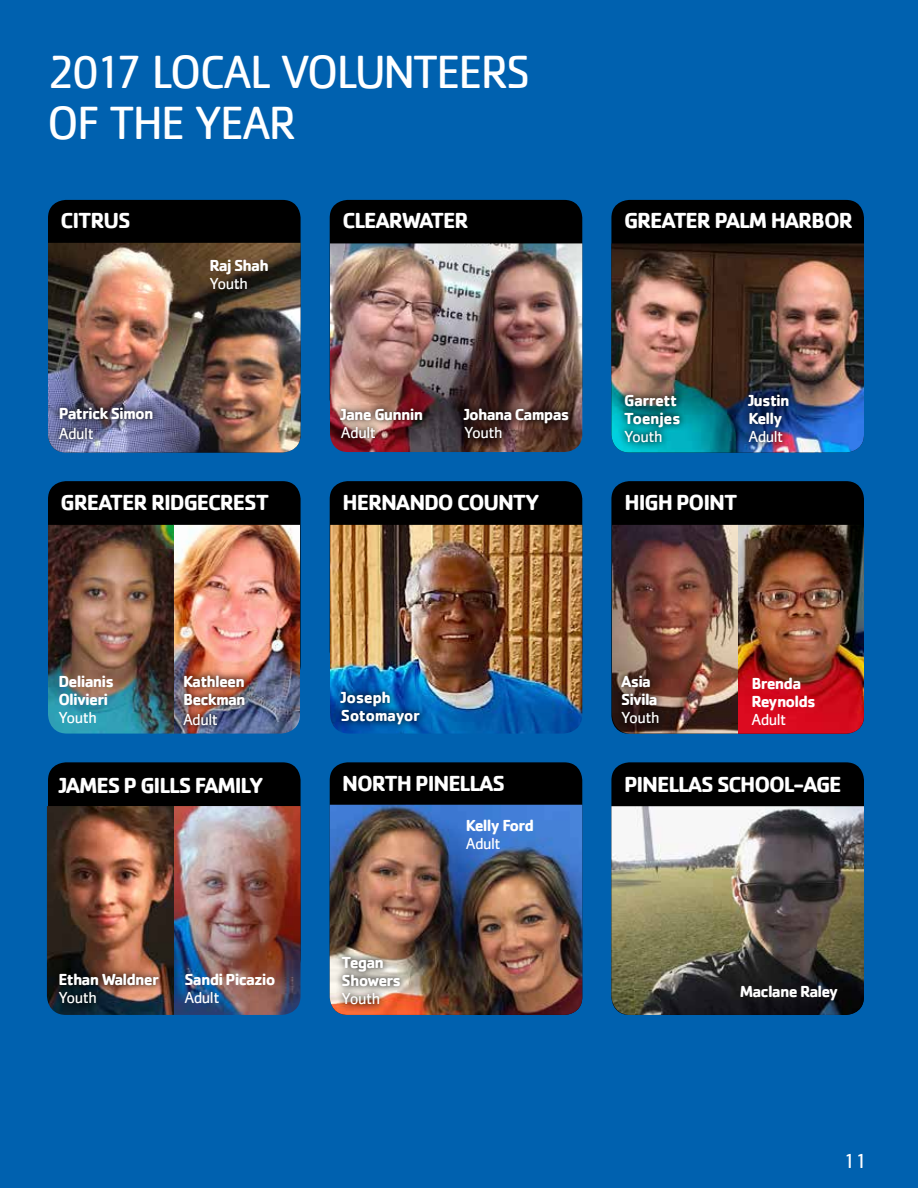
<style>
.page{position:relative;width:918px;height:1188px;background:#0061af}
.page>*{position:absolute;margin:0;border:0;box-sizing:border-box;transform-origin:0 0}
.t1{font:48px/51px "Cachet";letter-spacing:-.05em;color:#fff}
.t2{font:700 22.5px "Cachet";letter-spacing:-.05em;color:#fff}
.t3{font:21px "Cachet";color:#fff}
.t4{font:700 16.5px/18px "Cachet";letter-spacing:-.05em;color:#fff}
.t5{font:16.5px "Cachet";letter-spacing:-.03em;color:#fff}
.t6{font:700 16.5px/18px "Cachet";letter-spacing:-.03em;color:#fff}
</style>
<div class="page">
<div style="left:48px;top:762px;width:253px;height:214px;background:#000;border-radius:18px"></div>
<img style="left:47px;top:806px;width:254px;height:209px">
<div style="left:611px;top:481px;width:253px;height:253px;background:#000;border-radius:18px"></div>
<img style="left:612px;top:525px;width:252px;height:209px">
<div style="left:48px;top:200px;width:253px;height:252px;background:#000;border-radius:18px"></div>
<div style="left:330px;top:200px;width:252px;height:217px;background:#000;border-radius:18px"></div>
<div style="left:611px;top:200px;width:253px;height:252px;background:#000;border-radius:18px"></div>
<div style="left:611px;top:762px;width:253px;height:253px;background:#000;border-radius:18px"></div>
<div style="left:330px;top:762px;width:252px;height:253px;background:#000;border-radius:18px"></div>
<div style="left:48px;top:481px;width:253px;height:202px;background:#000;border-radius:18px"></div>
<div style="left:330px;top:481px;width:252px;height:188px;background:#000;border-radius:18px"></div>
<img style="left:48px;top:525px;width:252px;height:209px">
<img style="left:330px;top:805px;width:252px;height:210px">
<img style="left:48px;top:243px;width:253px;height:209px">
<img style="left:611px;top:806px;width:253px;height:209px">
<img style="left:330px;top:243px;width:252px;height:209px">
<div style="left:456px;top:401px;width:121px;height:45px;background:#000;opacity:.75"></div>
<div style="left:614px;top:668px;width:53px;height:63px;background:#000;opacity:.75"></div>
<div style="left:52px;top:966px;width:114px;height:45px;background:#000;opacity:.75"></div>
<div style="left:334px;top:949px;width:74px;height:64px;background:#000;opacity:.75"></div>
<div style="left:52px;top:399px;width:109px;height:48px;background:#000;opacity:.75"></div>
<div style="left:333px;top:401px;width:97px;height:45px;background:#000;opacity:.75"></div>
<div style="left:176px;top:668px;width:77px;height:65px;background:#000;opacity:.75"></div>
<img style="left:330px;top:525px;width:252px;height:209px">
<img style="left:611px;top:243px;width:253px;height:209px">
<div style="left:333px;top:684px;width:95px;height:48px;background:#000;opacity:.75"></div>
<div style="left:740px;top:386px;width:57px;height:64px;background:#000;opacity:.75"></div>
<div style="left:617px;top:386px;width:70px;height:64px;background:#000;opacity:.75"></div>
<h1 class="t1" style="left:47px;top:46px;width:485px">2017 LOCAL VOLUNTEERS<br>OF THE YEAR</h1>
<h2 class="t2" style="left:61px;top:206px;width:72px">CITRUS</h2>
<h2 class="t2" style="left:343px;top:206px;width:128px">CLEARWATER</h2>
<h2 class="t2" style="left:624px;top:206px;width:231px">GREATER PALM HARBOR</h2>
<p class="t4" style="left:209px;top:256px;width:61px">Raj Shah</p>
<p class="t5" style="left:209px;top:274px;width:40px">Youth</p>
<p class="t4" style="left:59px;top:404px;width:96px">Patrick Simon</p>
<p class="t5" style="left:59px;top:424px;width:36px">Adult</p>
<p class="t4" style="left:341px;top:405px;width:84px">Jane Gunnin</p>
<p class="t5" style="left:341px;top:423px;width:36px">Adult</p>
<p class="t4" style="left:464px;top:405px;width:107px">Johana Campas</p>
<p class="t5" style="left:464px;top:423px;width:40px">Youth</p>
<p class="t6" style="left:624px;top:390px;width:58px">Garrett<br>Toenjes</p>
<p class="t5" style="left:624px;top:426px;width:40px">Youth</p>
<p class="t4" style="left:748px;top:390px;width:43px">Justin<br>Kelly</p>
<p class="t5" style="left:748px;top:426px;width:36px">Adult</p>
<h2 class="t2" style="left:61px;top:488px;width:210px">GREATER RIDGECREST</h2>
<h2 class="t2" style="left:343px;top:488px;width:198px">HERNANDO COUNTY</h2>
<h2 class="t2" style="left:625px;top:488px;width:114px">HIGH POINT</h2>
<p class="t4" style="left:59px;top:672px;width:57px">Delianis<br>Olivieri</p>
<p class="t5" style="left:59px;top:708px;width:40px">Youth</p>
<p class="t4" style="left:183px;top:672px;width:64px">Kathleen<br>Beckman</p>
<p class="t5" style="left:183px;top:709px;width:36px">Adult</p>
<p class="t6" style="left:341px;top:688px;width:81px">Joseph<br>Sotomayor</p>
<p class="t4" style="left:621px;top:672px;width:38px">Asia<br>Sivila</p>
<p class="t5" style="left:621px;top:708px;width:40px">Youth</p>
<p class="t4" style="left:751px;top:674px;width:66px">Brenda<br>Reynolds</p>
<p class="t5" style="left:751px;top:710px;width:36px">Adult</p>
<h2 class="t2" style="left:59px;top:771px;width:206px">JAMES P GILLS FAMILY</h2>
<p class="t4" style="left:59px;top:970px;width:102px">Ethan Waldner</p>
<p class="t5" style="left:59px;top:988px;width:40px">Youth</p>
<p class="t4" style="left:185px;top:970px;width:93px">Sandi Picazio</p>
<p class="t5" style="left:185px;top:988px;width:36px">Adult</p>
<h2 class="t2" style="left:342px;top:769px;width:164px">NORTH PINELLAS</h2>
<h2 class="t2" style="left:624px;top:770px;width:219px">PINELLAS SCHOOL-AGE</h2>
<p class="t4" style="left:342px;top:953px;width:61px">Tegan<br>Showers</p>
<p class="t5" style="left:342px;top:989px;width:40px">Youth</p>
<p class="t4" style="left:466px;top:816px;width:70px">Kelly Ford</p>
<p class="t5" style="left:466px;top:834px;width:36px">Adult</p>
<p class="t4" style="left:740px;top:982px;width:100px">Maclane Raley</p>
<p class="t3" style="left:843px;top:1148px;width:26px">11</p>
</div>
